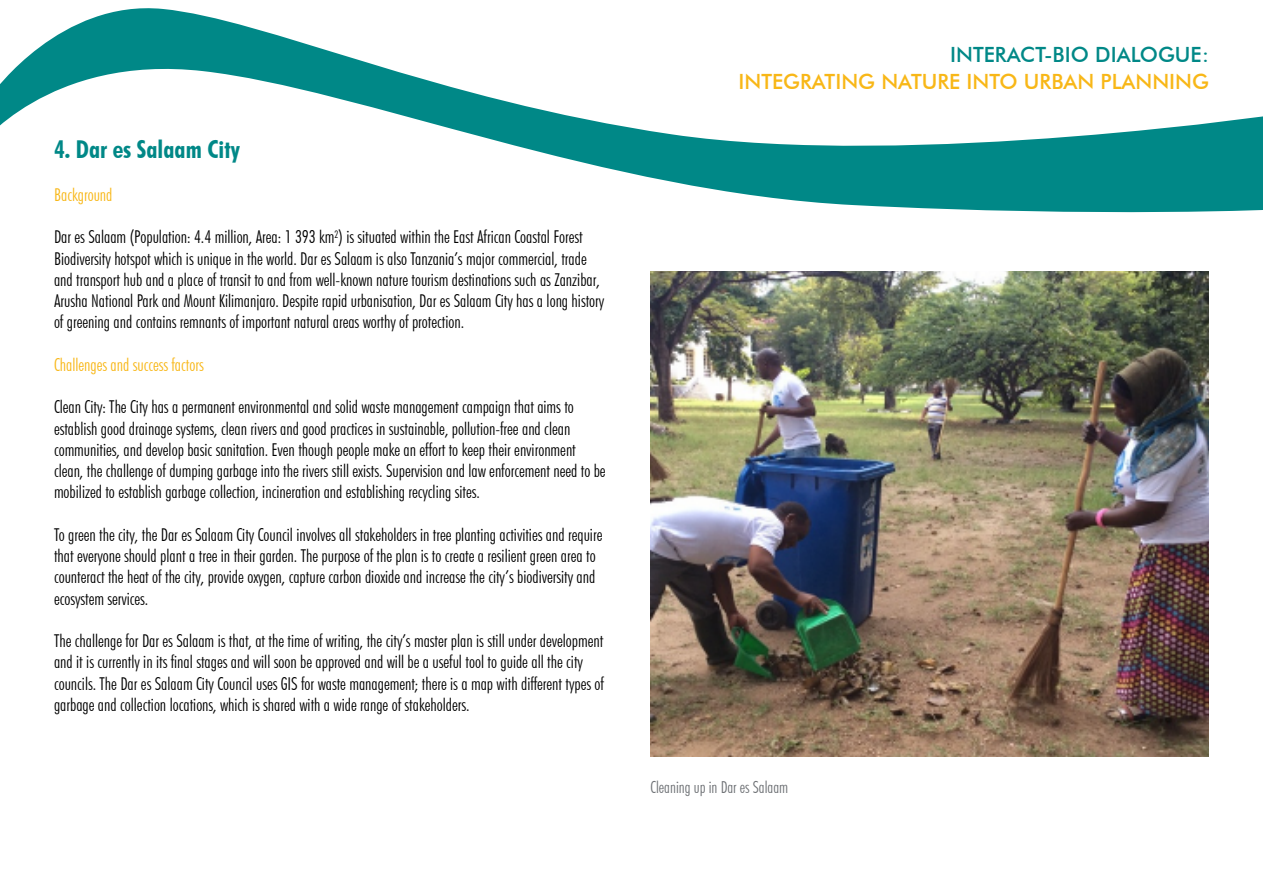
<style>
.page{position:relative;width:1263px;height:893px;background:#fff}
.page>*{position:absolute;margin:0;border:0;box-sizing:border-box;transform-origin:0 0}
.t1{font:700 condensed 24.6px "Futura BT";color:#008887}
.t2{font:500 21px "Futura BT";color:#f8b717}
.t3{font:500 21px "Futura BT";color:#008887}
.t4{font:300 condensed 17.7px/21.3px "Futura BT";color:#000}
.t5{font:300 condensed 17.7px "Futura BT";color:#f8b717}
.t6{font:300 condensed 16.5px "Futura BT";color:#6e7175}
</style>
<div class="page">
<svg style="left:611px;top:169px;width:652px;height:44px;fill:#008887"></svg>
<svg style="left:0;top:8px;width:1263px;height:161px"></svg>
<img style="left:651px;top:271px;width:558px;height:485px">
<h1 class="t1" style="left:54px;top:135px;width:187px">4. Dar es Salaam City</h1>
<p class="t5" style="left:54px;top:184px;width:60px">Background</p>
<p class="t4" style="left:54px;top:226px;width:552px">Dar es Salaam (Population: 4.4 million, Area: 1 393 km<sup>2</sup>) is situated within the East African Coastal Forest Biodiversity hotspot which is unique in the world. Dar es Salaam is also Tanzania’s major commercial, trade and transport hub and a place of transit to and from well-known nature tourism destinations such as Zanzibar, Arusha National Park and Mount Kilimanjaro. Despite rapid urbanisation, Dar es Salaam City has a long history of greening and contains remnants of important natural areas worthy of protection.</p>
<p class="t5" style="left:54px;top:354px;width:151px">Challenges and success factors</p>
<p class="t4" style="left:54px;top:396px;width:553px">Clean City: The City has a permanent environmental and solid waste management campaign that aims to establish good drainage systems, clean rivers and good practices in sustainable, pollution-free and clean communities, and develop basic sanitation. Even though people make an effort to keep their environment clean, the challenge of dumping garbage into the rivers still exists. Supervision and law enforcement need to be mobilized to establish garbage collection, incineration and establishing recycling sites.</p>
<p class="t4" style="left:54px;top:524px;width:550px">To green the city, the Dar es Salaam City Council involves all stakeholders in tree planting activities and require that everyone should plant a tree in their garden. The purpose of the plan is to create a resilient green area to counteract the heat of the city, provide oxygen, capture carbon dioxide and increase the city’s biodiversity and ecosystem services.</p>
<p class="t4" style="left:54px;top:630px;width:551px">The challenge for Dar es Salaam is that, at the time of writing, the city’s master plan is still under development and it is currently in its final stages and will soon be approved and will be a useful tool to guide all the city councils. The Dar es Salaam City Council uses GIS for waste management; there is a map with different types of garbage and collection locations, which is shared with a wide range of stakeholders.</p>
<p class="t3" style="left:950px;top:42px;width:260px">INTERACT-BIO DIALOGUE:</p>
<p class="t2" style="left:738px;top:69px;width:472px">INTEGRATING NATURE INTO URBAN PLANNING</p>
<p class="t6" style="left:651px;top:777px;width:139px">Cleaning up in Dar es Salaam</p>
</div>
